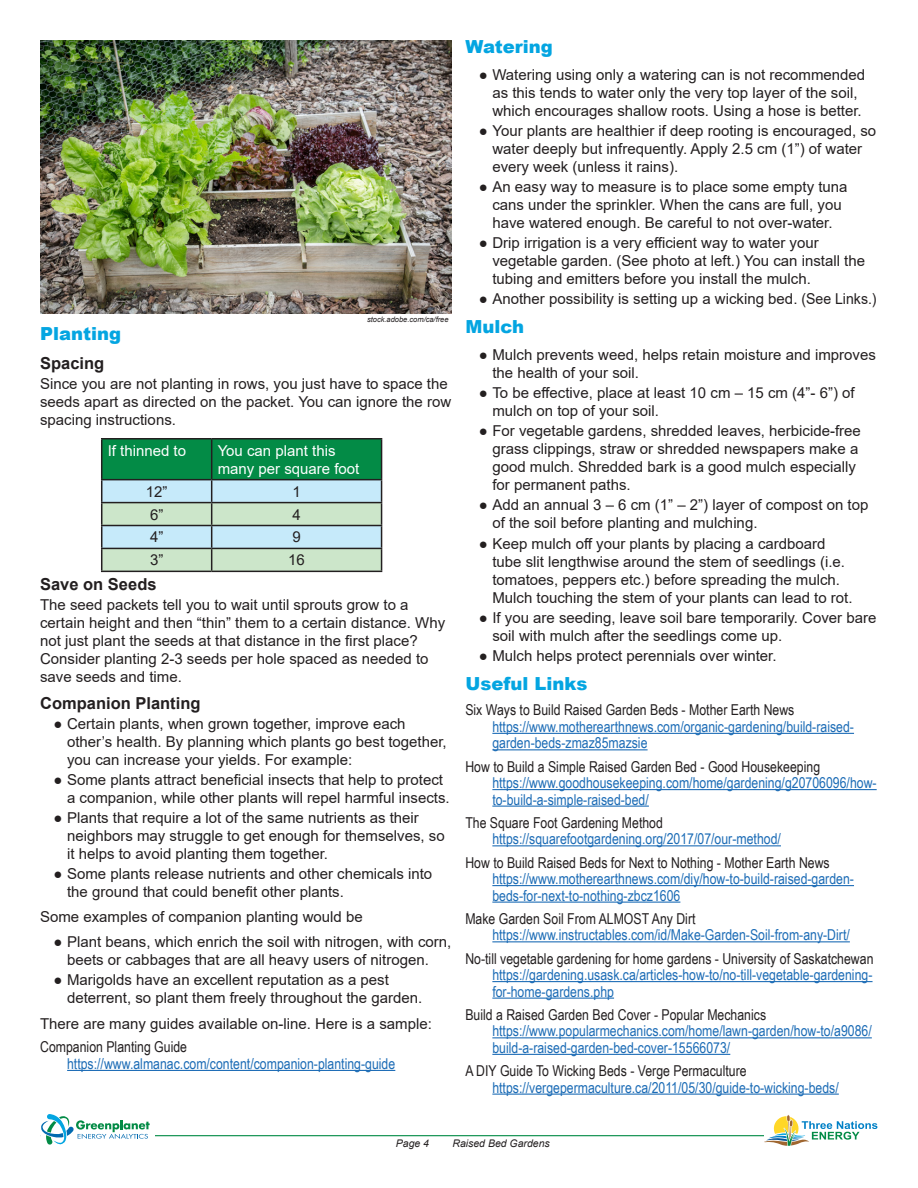
<style>
.page{position:relative;width:918px;height:1188px;background:#fff}
.page>*{position:absolute;margin:0;border:0;box-sizing:border-box;transform-origin:0 0}
.Header_1{font:900 18px "Arial";color:#04a5e1}
.Header_2{font:700 16.5px "Arial";color:#231f20}
.Body{font:15px/18px "Arial";color:#231f20}
.Hyperlink{font:15px/16.5px "Arial Narrow";color:#1c6cb6}
.Hyperlink_Description{font:15px "Arial Narrow";color:#231f20}
.Body-2{font:15px/18px "Arial";color:#fff}
.t1{font:italic 10.5px "Arial";color:#231f20}
.Credit_GEA_C{font:italic 7.5px "Arial";color:#231f20}
</style>
<div class="page">
<hr style="left:41px;top:1135px;width:837px;height:1px;background:#038b46">
<div style="left:41px;top:1113px;width:114px;height:34px;background:#fff"></div>
<svg style="left:41px;top:1114px;width:109px;height:31px"></svg>
<div style="left:764px;top:1113px;width:114px;height:34px;background:#fff"></div>
<svg style="left:764px;top:1115px;width:113px;height:31px"></svg>
<hr style="left:67px;top:1070px;width:328px;height:1px;background:#1c6cb6">
<hr style="left:492px;top:733px;width:362px;height:1px;background:#1c6cb6">
<hr style="left:492px;top:749px;width:156px;height:1px;background:#1c6cb6">
<hr style="left:492px;top:789px;width:385px;height:1px;background:#1c6cb6">
<hr style="left:492px;top:806px;width:157px;height:1px;background:#1c6cb6">
<hr style="left:492px;top:845px;width:289px;height:1px;background:#1c6cb6">
<hr style="left:492px;top:885px;width:362px;height:1px;background:#1c6cb6">
<hr style="left:492px;top:902px;width:188px;height:1px;background:#1c6cb6">
<hr style="left:492px;top:941px;width:358px;height:1px;background:#1c6cb6">
<hr style="left:492px;top:981px;width:381px;height:1px;background:#1c6cb6">
<hr style="left:492px;top:998px;width:122px;height:1px;background:#1c6cb6">
<hr style="left:492px;top:1037px;width:380px;height:1px;background:#1c6cb6">
<hr style="left:492px;top:1054px;width:238px;height:1px;background:#1c6cb6">
<hr style="left:492px;top:1094px;width:347px;height:1px;background:#1c6cb6">
<img style="left:40px;top:40px;width:412px;height:274px">
<hr style="left:101px;top:438px;width:111px;height:2px;background:#231f20">
<hr style="left:212px;top:438px;width:170px;height:2px;background:#231f20">
<svg style="left:101px;top:439px;width:281px;height:132px;background:#83bfa7"></svg>
<hr style="left:101px;top:571px;width:111px;height:1px;background:#231f20">
<hr style="left:212px;top:571px;width:170px;height:1px;background:#231f20">
<p class="Credit_GEA_C" style="left:367px;top:314px;width:83px">stock.adobe.com/ca/free</p>
<p class="Header_1" style="left:40px;top:321px;width:83px">Planting</p>
<p class="Header_2" style="left:40px;top:351px;width:66px">Spacing</p>
<p class="Body" style="left:40px;top:374px;width:413px">Since you are not planting in rows, you just have to space the seeds apart as directed on the packet. You can ignore the row spacing instructions.</p>
<p class="Body-2" style="left:108px;top:441px;width:80px">If thinned to</p>
<p class="Body-2" style="left:218px;top:441px;width:143px">You can plant this many per square foot</p>
<p class="Body" style="left:146px;top:482px;width:23px">12”</p>
<p class="Body" style="left:292px;top:482px;width:10px">1</p>
<p class="Body" style="left:150px;top:505px;width:15px">6”</p>
<p class="Body" style="left:292px;top:505px;width:10px">4</p>
<p class="Body" style="left:150px;top:528px;width:15px">4”</p>
<p class="Body" style="left:292px;top:528px;width:10px">9</p>
<p class="Body" style="left:150px;top:551px;width:15px">3”</p>
<p class="Body" style="left:288px;top:551px;width:18px">16</p>
<p class="Header_2" style="left:40px;top:573px;width:118px">Save on Seeds</p>
<p class="Body" style="left:40px;top:596px;width:407px">The seed packets tell you to wait until sprouts grow to a certain height and then “thin” them to a certain distance. Why not just plant the seeds at that distance in the first place?<br>Consider planting 2-3 seeds per hole spaced as needed to save seeds and time.</p>
<p class="Header_2" style="left:40px;top:691px;width:162px">Companion Planting</p>
<p class="Body" style="left:67px;top:715px;width:381px;text-indent:-14px">● Certain plants, when grown together, improve each other’s health. By planning which plants go best together, you can increase your yields. For example:</p>
<p class="Body" style="left:67px;top:771px;width:384px;text-indent:-14px">● Some plants attract beneficial insects that help to protect a companion, while other plants will repel harmful insects.</p>
<p class="Body" style="left:67px;top:809px;width:379px;text-indent:-14px">● Plants that require a lot of the same nutrients as their neighbors may struggle to get enough for themselves, so it helps to avoid planting them together.</p>
<p class="Body" style="left:67px;top:865px;width:367px;text-indent:-14px">● Some plants release nutrients and other chemicals into the ground that could benefit other plants.</p>
<p class="Body" style="left:40px;top:908px;width:324px">Some examples of companion planting would be</p>
<p class="Body" style="left:54px;top:932px;width:399px;text-align:center">● Plant beans, which enrich the soil with nitrogen, with corn, beets or cabbages that are all heavy users of nitrogen.</p>
<p class="Body" style="left:67px;top:971px;width:357px;text-indent:-14px">● Marigolds have an excellent reputation as a pest deterrent, so plant them freely throughout the garden.</p>
<p class="Body" style="left:40px;top:1015px;width:393px">There are many guides available on-line. Here is a sample:</p>
<p class="Hyperlink_Description" style="left:40px;top:1036px;width:149px">Companion Planting Guide</p>
<p class="Hyperlink" style="left:67px;top:1055px;width:330px">https://www.almanac.com/content/companion-planting-guide</p>
<p class="Header_1" style="left:465px;top:33px;width:89px">Watering</p>
<p class="Body" style="left:492px;top:65px;width:374px;text-indent:-14px">● Watering using only a watering can is not recommended as this tends to water only the very top layer of the soil, which encourages shallow roots. Using a hose is better.</p>
<p class="Body" style="left:492px;top:121px;width:385px;text-indent:-14px">● Your plants are healthier if deep rooting is encouraged, so water deeply but infrequently. Apply 2.5 cm (1”) of water every week (unless it rains).</p>
<p class="Body" style="left:479px;top:178px;width:370px;text-align:center">● An easy way to measure is to place some empty tuna cans under the sprinkler. When the cans are full, you have watered enough. Be careful to not over-water.</p>
<p class="Body" style="left:492px;top:234px;width:374px;text-indent:-14px">● Drip irrigation is a very efficient way to water your vegetable garden. (See photo at left.) You can install the tubing and emitters before you install the mulch.</p>
<p class="Body" style="left:479px;top:290px;width:399px">● Another possibility is setting up a wicking bed. (See Links.)</p>
<p class="Header_1" style="left:465px;top:314px;width:60px">Mulch</p>
<p class="Body" style="left:492px;top:346px;width:385px;text-indent:-14px">● Mulch prevents weed, helps retain moisture and improves the health of your soil.</p>
<p class="Body" style="left:492px;top:384px;width:364px;text-indent:-14px">● To be effective, place at least 10 cm – 15 cm (4”- 6”) of mulch on top of your soil.</p>
<p class="Body" style="left:492px;top:422px;width:370px;text-indent:-14px">● For vegetable gardens, shredded leaves, herbicide-free grass clippings, straw or shredded newspapers make a good mulch. Shredded bark is a good mulch especially for permanent paths.</p>
<p class="Body" style="left:492px;top:496px;width:378px;text-indent:-14px">● Add an annual 3 – 6 cm (1” – 2”) layer of compost on top of the soil before planting and mulching.</p>
<p class="Body" style="left:492px;top:534px;width:362px;text-indent:-14px">● Keep mulch off your plants by placing a cardboard tube slit lengthwise around the stem of seedlings (i.e. tomatoes, peppers etc.) before spreading the mulch.<br>Mulch touching the stem of your plants can lead to rot.</p>
<p class="Body" style="left:492px;top:608px;width:386px;text-indent:-14px">● If you are seeding, leave soil bare temporarily. Cover bare soil with mulch after the seedlings come up.</p>
<p class="Body" style="left:479px;top:647px;width:299px">● Mulch helps protect perennials over winter.</p>
<p class="Header_1" style="left:465px;top:671px;width:124px">Useful Links</p>
<p class="Hyperlink_Description" style="left:465px;top:699px;width:331px">Six Ways to Build Raised Garden Beds - Mother Earth News</p>
<p class="Hyperlink" style="left:492px;top:718px;width:363px">https://www.motherearthnews.com/organic-gardening/build-raised&shy;garden-beds-zmaz85mazsie</p>
<p class="Hyperlink_Description" style="left:465px;top:755px;width:356px">How to Build a Simple Raised Garden Bed - Good Housekeeping</p>
<p class="Hyperlink" style="left:492px;top:774px;width:386px">https://www.goodhousekeeping.com/home/gardening/g20706096/how&shy;to-build-a-simple-raised-bed/</p>
<p class="Hyperlink_Description" style="left:465px;top:811px;width:199px">The Square Foot Gardening Method</p>
<p class="Hyperlink" style="left:492px;top:830px;width:290px">https://squarefootgardening.org/2017/07/our-method/</p>
<p class="Hyperlink_Description" style="left:465px;top:851px;width:366px">How to Build Raised Beds for Next to Nothing - Mother Earth News</p>
<p class="Hyperlink" style="left:492px;top:870px;width:363px">https://www.motherearthnews.com/diy/how-to-build-raised-garden&shy;beds-for-next-to-nothing-zbcz1606</p>
<p class="Hyperlink_Description" style="left:465px;top:907px;width:232px">Make Garden Soil From ALMOST Any Dirt</p>
<p class="Hyperlink" style="left:492px;top:926px;width:359px">https://www.instructables.com/id/Make-Garden-Soil-from-any-Dirt/</p>
<p class="Hyperlink_Description" style="left:465px;top:947px;width:410px">No-till vegetable gardening for home gardens - University of Saskatchewan</p>
<p class="Hyperlink" style="left:492px;top:966px;width:382px">https://gardening.usask.ca/articles-how-to/no-till-vegetable-gardening&shy;for-home-gardens.php</p>
<p class="Hyperlink_Description" style="left:465px;top:1003px;width:302px">Build a Raised Garden Bed Cover - Popular Mechanics</p>
<p class="Hyperlink" style="left:492px;top:1022px;width:381px">https://www.popularmechanics.com/home/lawn-garden/how-to/a9086/ build-a-raised-garden-bed-cover-15566073/</p>
<p class="Hyperlink_Description" style="left:465px;top:1060px;width:283px">A DIY Guide To Wicking Beds - Verge Permaculture</p>
<p class="Hyperlink" style="left:492px;top:1078px;width:348px">https://vergepermaculture.ca/2011/05/30/guide-to-wicking-beds/</p>
<p class="t1" style="left:396px;top:1137px;width:35px">Page 4</p>
<p class="t1" style="left:452px;top:1137px;width:99px">Raised Bed Gardens</p>
</div>
